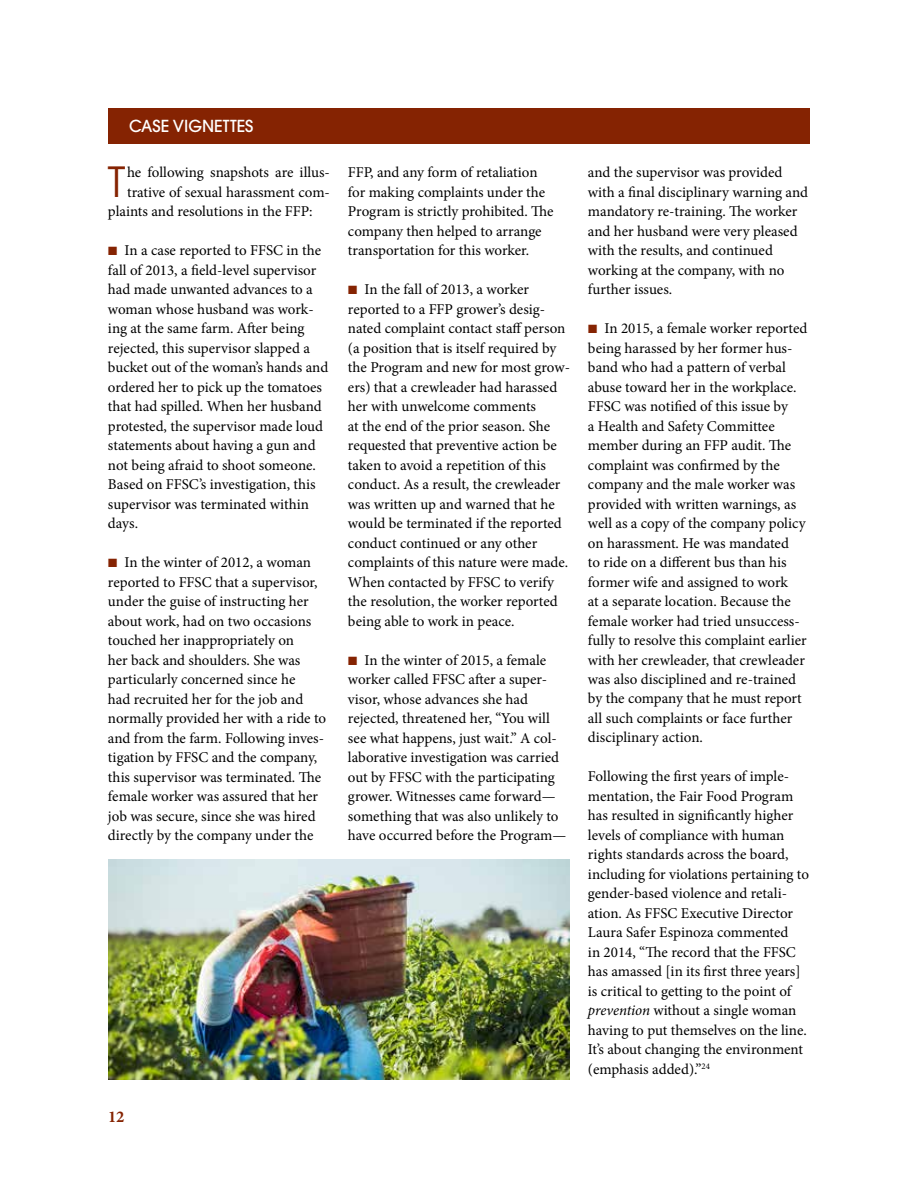
<style>
.page{position:relative;width:918px;height:1188px;background:#fff}
.page>*{position:absolute;margin:0;border:0;box-sizing:border-box;transform-origin:0 0}
.t1{font:41.4px "ITC Avant Garde Std";color:#852302}
.t2{font:500 16.5px "ITC Avant Garde Std";color:#fff}
.t3{font:700 16.5px "Minion Pro";color:#852302}
.t4{font:15px/19.5px "Minion Pro";color:#000}
.s1{color:#852302}
.s2{font-style:italic}
</style>
<div class="page">
<div style="left:108px;top:108px;width:702px;height:36px;background:#852302"></div>
<img style="left:108px;top:860px;width:462px;height:220px">
<p class="t2" style="left:129px;top:116px;width:126px">CASE VIGNETTES</p>
<h1 class="t1" style="left:108px;top:156px;width:19px">T</h1>
<p class="t4" style="left:127px;top:163px;width:204px">he following snapshots are illus-</p>
<p class="t4" style="left:127px;top:182px;width:204px">trative of sexual harassment com-</p>
<p class="t4" style="left:108px;top:202px;width:206px">plaints and resolutions in the FFP:</p>
<p class="t4" style="left:108px;top:241px;width:222px"><span class="s1">■</span> In a case reported to FFSC in the fall of 2013, a field-level supervisor had made unwanted advances to a woman whose husband was work&shy;ing at the same farm. After being rejected, this supervisor slapped a bucket out of the woman’s hands and ordered her to pick up the tomatoes that had spilled. When her husband protested, the supervisor made loud statements about having a gun and not being afraid to shoot someone.<br>Based on FFSC’s investigation, this supervisor was terminated within days.</p>
<p class="t4" style="left:108px;top:553px;width:220px"><span class="s1">■</span> In the winter of 2012, a woman reported to FFSC that a supervisor, under the guise of instructing her about work, had on two occasions touched her inappropriately on<br>her back and shoulders. She was particularly concerned since he<br>had recruited her for the job and normally provided her with a ride to and from the farm. Following inves&shy;tigation by FFSC and the company, this supervisor was terminated. The female worker was assured that her job was secure, since she was hired directly by the company under the</p>
<p class="t3" style="left:108px;top:1105px;width:18px">12</p>
<p class="t4" style="left:348px;top:163px;width:207px">FFP, and any form of retaliation for making complaints under the<br>Program is strictly prohibited. The company then helped to arrange transportation for this worker.</p>
<p class="t4" style="left:348px;top:280px;width:224px"><span class="s1">■</span> In the fall of 2013, a worker reported to a FFP grower’s desig&shy;nated complaint contact staff person (a position that is itself required by the Program and new for most grow&shy;ers) that a crewleader had harassed her with unwelcome comments<br>at the end of the prior season. She requested that preventive action be taken to avoid a repetition of this conduct. As a result, the crewleader was written up and warned that he would be terminated if the reported conduct continued or any other complaints of this nature were made.<br>When contacted by FFSC to verify the resolution, the worker reported being able to work in peace.</p>
<p class="t4" style="left:348px;top:650px;width:220px"><span class="s1">■</span> In the winter of 2015, a female worker called FFSC after a super&shy;visor, whose advances she had rejected, threatened her, “You will see what happens, just wait.” A col&shy;laborative investigation was carried out by FFSC with the participating grower. Witnesses came forward— something that was also unlikely to have occurred before the Program—</p>
<p class="t4" style="left:588px;top:163px;width:222px">and the supervisor was provided with a final disciplinary warning and mandatory re-training. The worker and her husband were very pleased with the results, and continued working at the company, with no further issues.</p>
<p class="t4" style="left:588px;top:319px;width:221px"><span class="s1">■</span> In 2015, a female worker reported being harassed by her former hus&shy;band who had a pattern of verbal abuse toward her in the workplace.<br>FFSC was notified of this issue by<br>a Health and Safety Committee member during an FFP audit. The complaint was confirmed by the company and the male worker was provided with written warnings, as well as a copy of the company policy on harassment. He was mandated<br>to ride on a different bus than his former wife and assigned to work<br>at a separate location. Because the female worker had tried unsuccess&shy;fully to resolve this complaint earlier with her crewleader, that crewleader was also disciplined and re-trained by the company that he must report all such complaints or face further disciplinary action.</p>
<p class="t4" style="left:588px;top:767px;width:223px">Following the first years of imple&shy;mentation, the Fair Food Program has resulted in significantly higher levels of compliance with human rights standards across the board, including for violations pertaining to gender-based violence and retali&shy;ation. As FFSC Executive Director Laura Safer Espinoza commented<br>in 2014, “The record that the FFSC has amassed [in its first three years] is critical to getting to the point of <span class="s2">prevention</span> without a single woman having to put themselves on the line.<br>It’s about changing the environment (emphasis added).”<sup>24</sup></p>
</div>
